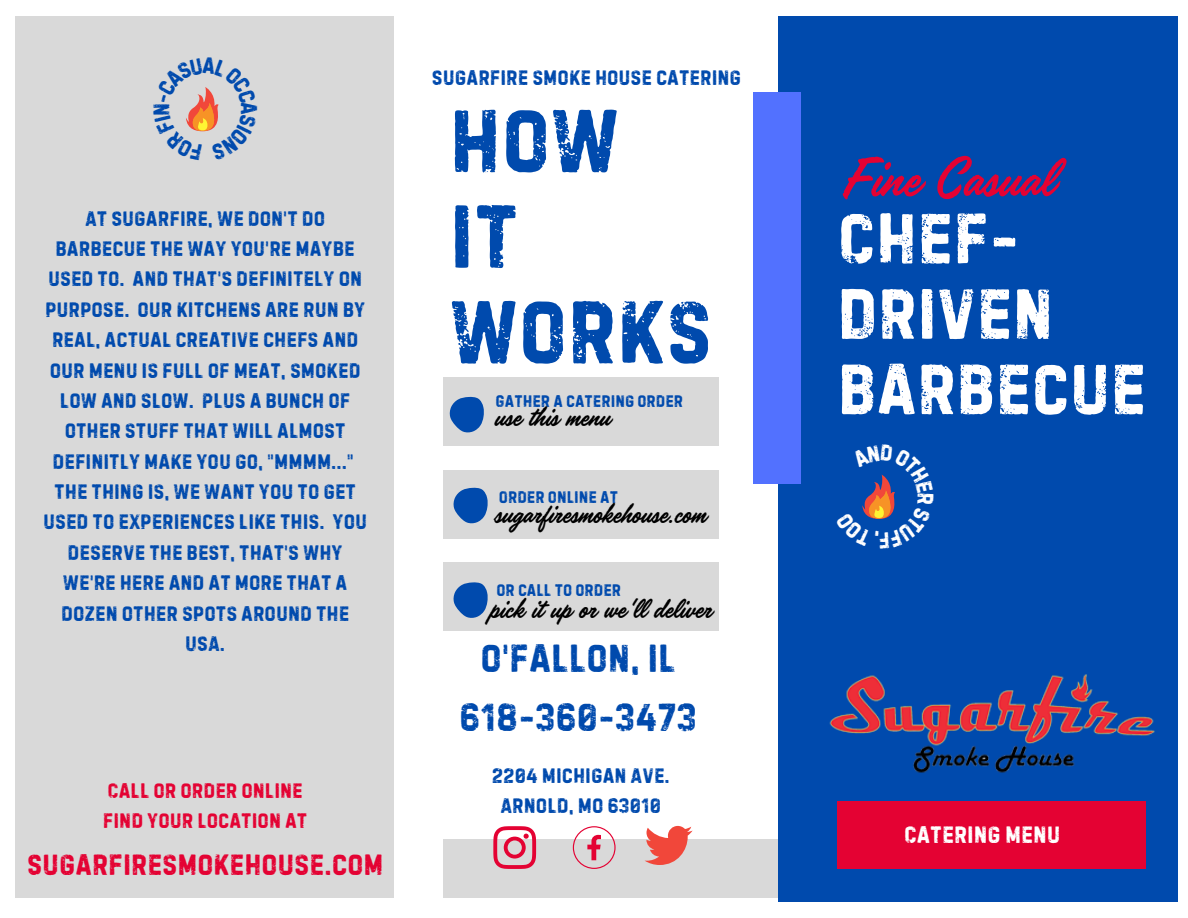
<style>
.page{position:relative;width:1188px;height:918px;background:#fff}
.page>*{position:absolute;margin:0;border:0;box-sizing:border-box;transform-origin:0 0}
.t1{font:96px/95.7px "Handelson Six";color:#004aad}
.t2{font:76.5px/75.3px "Handelson Six";color:#fff}
.t3{font:63px "Handelson One";color:#e40233}
.t4{font:42px/58.5px "Handelson Six";color:#004aad;text-align:center}
.t5{font:31.5px "Handelson One";color:#000}
.t6{font:31.5px "Handelson Six";color:#e40233}
.t7{font:25.5px "Handelson Six";color:#fff}
.t8{font:24.45px "Handelson Six";color:#004aad}
.t9{font:22.5px/30.3px "Handelson Six";color:#004aad;text-align:center}
.t10{font:22.5px/30.3px "Handelson Six";color:#e40233}
.t11{font:18px "Handelson Six";color:#004aad}
</style>
<div class="page">
<div style="left:778px;top:16px;width:399px;height:886px;background:#004aad"></div>
<div style="left:753px;top:92px;width:48px;height:391px;background:#5271ff"></div>
<img style="left:829px;top:674px;width:326px;height:99px">
<div style="left:837px;top:801px;width:309px;height:68px;background:#e40233"></div>
<div style="left:443px;top:377px;width:276px;height:69px;background:#d9d9d9"></div>
<div style="left:443px;top:470px;width:276px;height:68px;background:#d9d9d9"></div>
<div style="left:443px;top:562px;width:276px;height:69px;background:#d9d9d9"></div>
<svg style="left:449px;top:397px;width:35px;height:36px"></svg>
<svg style="left:453px;top:488px;width:35px;height:36px"></svg>
<svg style="left:453px;top:582px;width:35px;height:36px"></svg>
<div style="left:443px;top:839px;width:335px;height:59px;background:#d9d9d9"></div>
<svg style="left:493px;top:826px;width:43px;height:43px"></svg>
<svg style="left:573px;top:826px;width:43px;height:43px"></svg>
<svg style="left:645px;top:826px;width:48px;height:39px"></svg>
<div style="left:15px;top:16px;width:379px;height:882px;background:#d9d9d9"></div>
<svg style="left:862px;top:474px;width:33px;height:45px"></svg>
<svg style="left:186px;top:87px;width:33px;height:45px"></svg>
<p class="t8" style="left:147px;top:116px;width:15px;rotate:-90deg">N</p>
<p class="t9" style="left:43px;top:203px;width:326px">AT SUGARFIRE, WE DON'T DO<br>BARBECUE THE WAY YOU'RE MAYBE<br>USED TO. AND THAT'S DEFINITELY ON<br>PURPOSE. OUR KITCHENS ARE RUN BY<br>REAL, ACTUAL CREATIVE CHEFS AND<br>OUR MENU IS FULL OF MEAT, SMOKED<br>LOW AND SLOW. PLUS A BUNCH OF<br>OTHER STUFF THAT WILL ALMOST<br>DEFINITLY MAKE YOU GO, "MMMM..."<br>THE THING IS, WE WANT YOU TO GET<br>USED TO EXPERIENCES LIKE THIS. YOU<br>DESERVE THE BEST, THAT'S WHY<br>WE'RE HERE AND AT MORE THAT A<br>DOZEN OTHER SPOTS AROUND THE<br>USA.</p>
<p class="t10" style="left:103px;top:775px;width:206px">CALL OR ORDER ONLINE<br>FIND YOUR LOCATION AT</p>
<h3 class="t6" style="left:27px;top:846px;width:358px">SUGARFIRESMOKEHOUSE.COM</h3>
<p class="t9" style="left:432px;top:62px;width:311px">SUGARFIRE SMOKE HOUSE CATERING</p>
<h1 class="t1" style="left:449px;top:91px;width:265px">HOW<br>IT<br>WORKS</h1>
<p class="t11" style="left:496px;top:391px;width:189px">GATHER A CATERING ORDER</p>
<h3 class="t5" style="left:493px;top:399px;width:117px">use this menu</h3>
<p class="t11" style="left:499px;top:486px;width:121px">ORDER ONLINE AT</p>
<h3 class="t5" style="left:493px;top:497px;width:213px">sugarfiresmokehouse.com</h3>
<p class="t11" style="left:496px;top:579px;width:126px">OR CALL TO ORDER</p>
<h3 class="t5" style="left:489px;top:592px;width:224px">pick it up or we'll deliver</h3>
<h3 class="t4" style="left:459px;top:628px;width:239px">O'FALLON, IL<br>618-360-3473</h3>
<p class="t9" style="left:492px;top:760px;width:180px">2204 MICHIGAN AVE.<br>ARNOLD, MO 63010</p>
<h3 class="t3" style="left:842px;top:144px;width:212px">Fine Casual</h3>
<h2 class="t2" style="left:837px;top:199px;width:310px">CHEF-<br>DRIVEN<br>BARBECUE</h2>
<p class="t7" style="left:904px;top:820px;width:158px">CATERING MENU</p>
</div>
